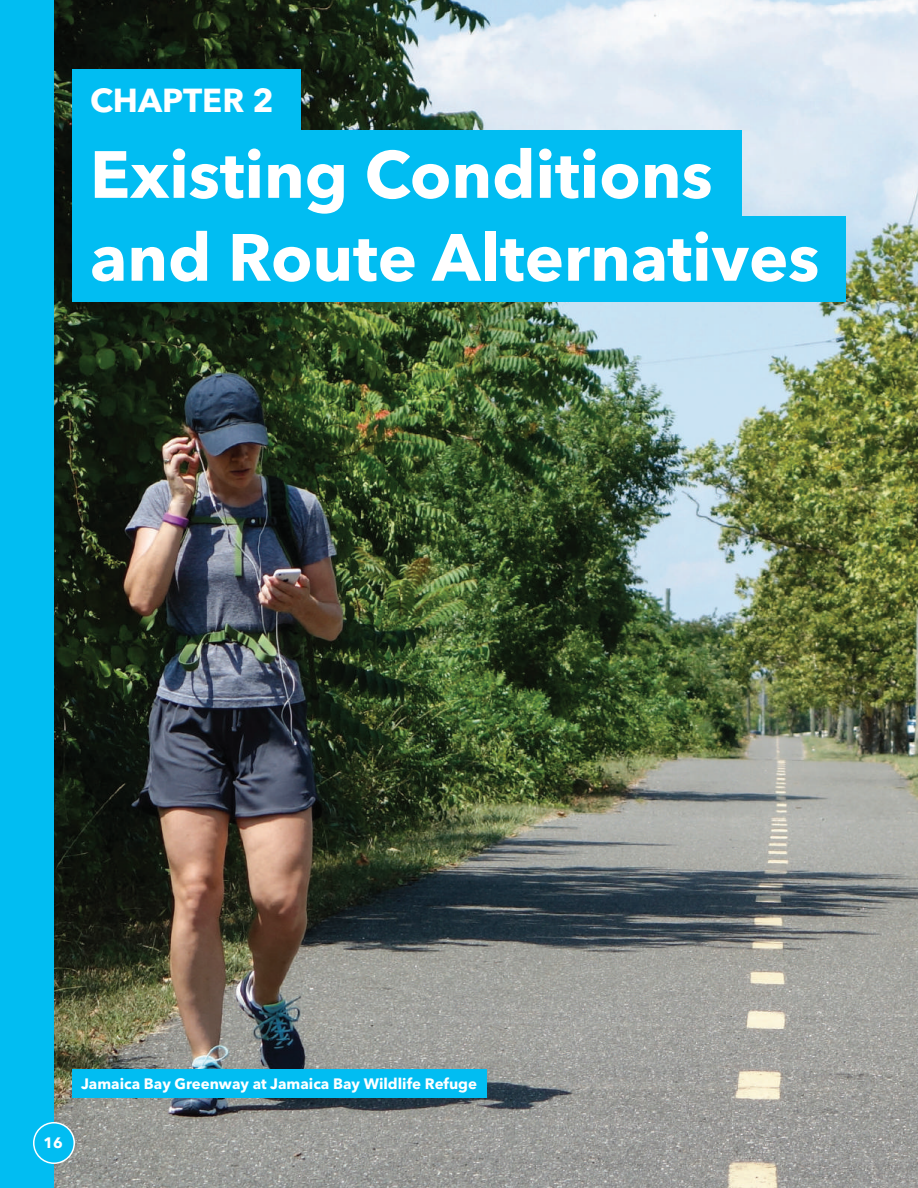
<style>
.page{position:relative;width:918px;height:1188px;background:#fff}
.page>*{position:absolute;margin:0;border:0;box-sizing:border-box;transform-origin:0 0}
.t1{font:700 66px "Avenir Next LT Pro";color:#fff}
.t2{font:700 33px "Avenir Next LT Pro";color:#fff}
.t3{font:700 15px "Avenir Next LT Pro";color:#fff}
</style>
<div class="page">
<img style="left:54px;top:0;width:864px;height:1188px">
<div style="left:72px;top:130px;width:670px;height:86px;background:#01bdf2"></div>
<div style="left:72px;top:69px;width:229px;height:61px;background:#01bdf2"></div>
<div style="left:72px;top:216px;width:774px;height:86px;background:#01bdf2"></div>
<div style="left:72px;top:1069px;width:414px;height:29px;background:#01bdf2"></div>
<div style="left:0;top:0;width:54px;height:1188px;background:#01bdf2"></div>
<div style="left:34px;top:1123px;width:40px;height:40px;background:#01bdf2;border-radius:50%"></div>
<div style="left:33px;top:1122px;width:42px;height:42px;border:2px solid #fff;border-radius:50%"></div>
<h2 class="t2" style="left:90px;top:80px;width:185px">CHAPTER 2</h2>
<h1 class="t1" style="left:90px;top:134px;width:624px">Existing Conditions</h1>
<h1 class="t1" style="left:90px;top:217px;width:731px">and Route Alternatives</h1>
<p class="t3" style="left:44px;top:1134px;width:21px">16</p>
<p class="t3" style="left:81px;top:1075px;width:398px">Jamaica Bay Greenway at Jamaica Bay Wildlife Refuge</p>
</div>
